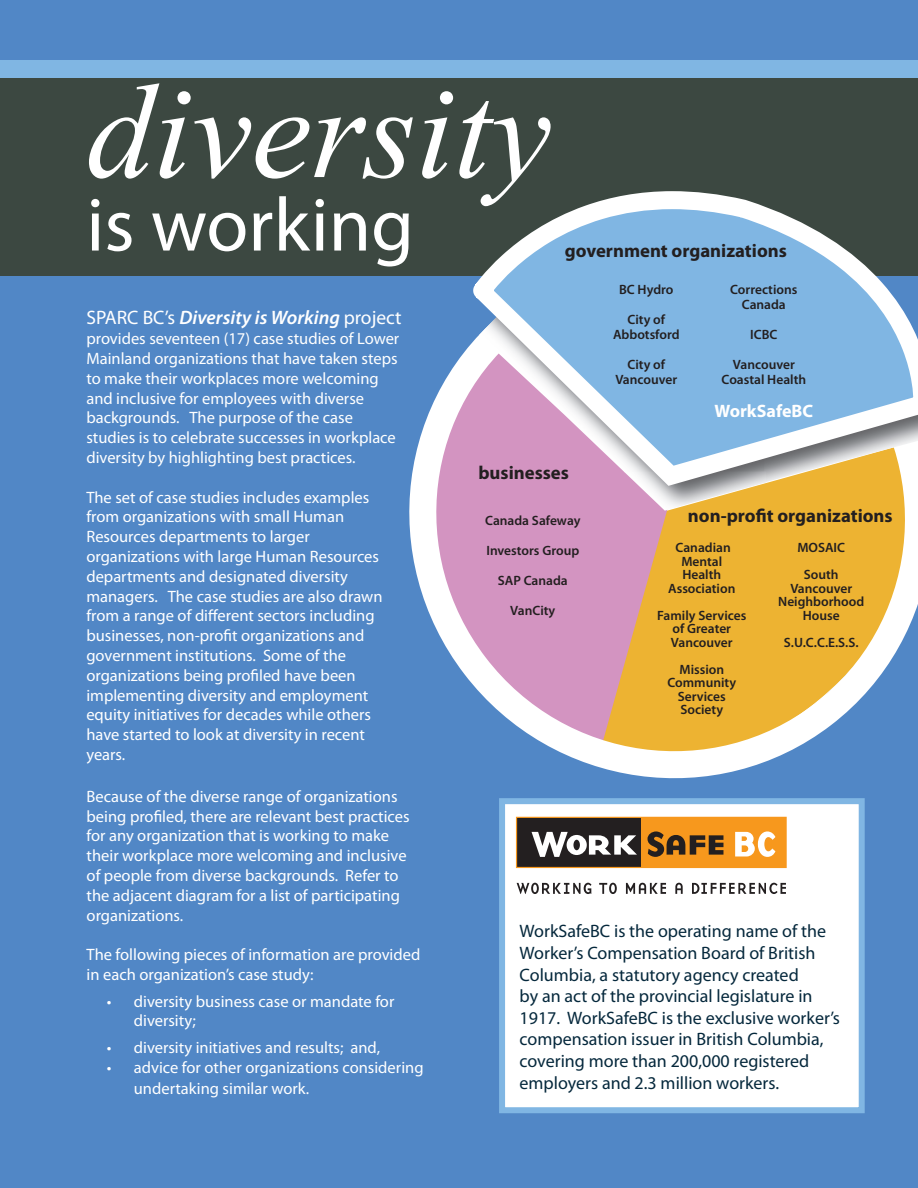
<style>
.page{position:relative;width:918px;height:1188px;background:#5187c6}
.page>*{position:absolute;margin:0;border:0;box-sizing:border-box;transform-origin:0 0}
.t1{font:italic 135px "Times New Roman";color:#fff}
.t2{font:76.5px "Myriad Pro";color:#fff}
.t3{font:italic 600 19.5px "Myriad Pro";color:#fff}
.t4{font:700 18.75px "Myriad Pro";color:#231f20}
.t5{font:18px/21.6px "Myriad Pro";color:#05283c}
.t6{font:700 18px "Myriad Pro";color:#fff}
.t7{font:16.5px/19.8px "Myriad Pro";color:#fff}
.t8{font:600 13.5px/13.5px "Myriad Pro";color:#231f20}
.s1{font-weight:400;font-style:normal}
</style>
<div class="page">
<div style="left:0;top:75px;width:918px;height:201px;background:#3c4841"></div>
<div style="left:0;top:60px;width:918px;height:18px;background:#80b6e3"></div>
<div style="left:499px;top:798px;width:366px;height:315px;background:#fff;border:6px solid #80b6e3"></div>
<div style="left:517px;top:817px;width:124px;height:50px;background:#231f20"></div>
<div style="left:641px;top:817px;width:145px;height:50px;background:#f7981d"></div>
<svg style="left:532px;top:832px;width:105px;height:25px"></svg>
<svg style="left:648px;top:831px;width:75px;height:26px"></svg>
<svg style="left:735px;top:831px;width:40px;height:26px"></svg>
<svg style="left:517px;top:883px;width:74px;height:11px"></svg>
<svg style="left:599px;top:883px;width:18px;height:11px"></svg>
<svg style="left:626px;top:883px;width:40px;height:11px"></svg>
<svg style="left:675px;top:883px;width:8px;height:11px"></svg>
<svg style="left:692px;top:883px;width:94px;height:11px"></svg>
<div style="left:516px;top:817px;width:271px;height:51px;border:1px solid #f7981d"></div>
<svg style="left:409px;top:342px;width:509px;height:471px"></svg>
<img style="left:624px;top:486px;width:142px;height:25px">
<svg style="left:473px;top:191px;width:445px;height:295px;background:#9bb2cb"></svg>
<p class="t1" style="left:86px;top:39px;width:466px">diversity</p>
<p class="t2" style="left:86px;top:178px;width:329px">is working</p>
<p class="t4" style="left:565px;top:238px;width:224px">government organizations</p>
<p class="t8" style="left:619px;top:282px;width:56px">BC Hydro</p>
<p class="t8" style="left:627px;top:312px;width:39px">City of</p>
<p class="t8" style="left:613px;top:327px;width:68px">Abbotsford</p>
<p class="t8" style="left:627px;top:357px;width:39px">City of</p>
<p class="t8" style="left:615px;top:372px;width:63px">Vancouver</p>
<p class="t8" style="left:730px;top:282px;width:69px">Corrections</p>
<p class="t8" style="left:742px;top:297px;width:45px">Canada</p>
<p class="t8" style="left:750px;top:327px;width:29px">ICBC</p>
<p class="t8" style="left:733px;top:357px;width:63px">Vancouver</p>
<p class="t8" style="left:722px;top:372px;width:86px">Coastal Health</p>
<p class="t6" style="left:715px;top:399px;width:100px">WorkSafeBC</p>
<p class="t3" style="left:86px;top:305px;width:317px"><span class="s1">SPARC BC’s</span> Diversity is Working <span class="s1">project</span></p>
<p class="t7" style="left:86px;top:329px;width:314px">provides seventeen (17) case studies of Lower Mainland organizations that have taken steps to make their workplaces more welcoming and inclusive for employees with diverse backgrounds. The purpose of the case studies is to celebrate successes in workplace diversity by highlighting best practices.</p>
<p class="t7" style="left:86px;top:487px;width:298px">The set of case studies includes examples from organizations with small Human Resources departments to larger organizations with large Human Resources departments and designated diversity managers. The case studies are also drawn from a range of different sectors including businesses, non-profit organizations and government institutions. Some of the organizations being profiled have been implementing diversity and employment equity initiatives for decades while others have started to look at diversity in recent years.</p>
<p class="t7" style="left:87px;top:786px;width:325px">Because of the diverse range of organizations being profiled, there are relevant best practices for any organization that is working to make their workplace more welcoming and inclusive of people from diverse backgrounds. Refer to the adjacent diagram for a list of participating organizations.</p>
<p class="t7" style="left:87px;top:945px;width:335px">The following pieces of information are provided in each organization’s case study:</p>
<p class="t7" style="left:134px;top:991px;width:262px;text-indent:-27px">• diversity business case or mandate for diversity;</p>
<p class="t7" style="left:107px;top:1037px;width:275px">• diversity initiatives and results; and,</p>
<p class="t7" style="left:134px;top:1056px;width:291px;line-height:21.6px;text-indent:-27px">• advice for other organizations considering undertaking similar work.</p>
<p class="t4" style="left:478px;top:461px;width:92px">businesses</p>
<p class="t4" style="left:688px;top:504px;width:206px">non-profit organizations</p>
<p class="t8" style="left:676px;top:540px;width:57px">Canadian</p>
<p class="t8" style="left:681px;top:554px;width:42px">Mental</p>
<p class="t8" style="left:682px;top:567px;width:40px">Health</p>
<p class="t8" style="left:668px;top:581px;width:69px">Association</p>
<p class="t8" style="left:657px;top:608px;width:91px">Family Services</p>
<p class="t8" style="left:671px;top:621px;width:63px">of Greater<br>Vancouver</p>
<p class="t8" style="left:679px;top:662px;width:46px">Mission</p>
<p class="t8" style="left:667px;top:675px;width:70px">Community</p>
<p class="t8" style="left:678px;top:689px;width:50px">Services</p>
<p class="t8" style="left:680px;top:702px;width:44px">Society</p>
<p class="t8" style="left:485px;top:513px;width:97px">Canada Safeway</p>
<p class="t8" style="left:486px;top:543px;width:94px">Investors Group</p>
<p class="t8" style="left:498px;top:573px;width:71px">SAP Canada</p>
<p class="t8" style="left:510px;top:603px;width:47px">VanCity</p>
<p class="t8" style="left:797px;top:540px;width:49px">MOSAIC</p>
<p class="t8" style="left:804px;top:567px;width:36px">South</p>
<p class="t8" style="left:778px;top:581px;width:88px;text-align:center">Vancouver<br>Neighborhood<br>House</p>
<p class="t8" style="left:784px;top:635px;width:76px">S.U.C.C.E.S.S.</p>
<p class="t5" style="left:520px;top:920px;width:322px">WorkSafeBC is the operating name of the Worker’s Compensation Board of British Columbia, a statutory agency created<br>by an act of the provincial legislature in 1917. WorkSafeBC is the exclusive worker’s compensation issuer in British Columbia, covering more than 200,000 registered employers and 2.3 million workers.</p>
</div>
